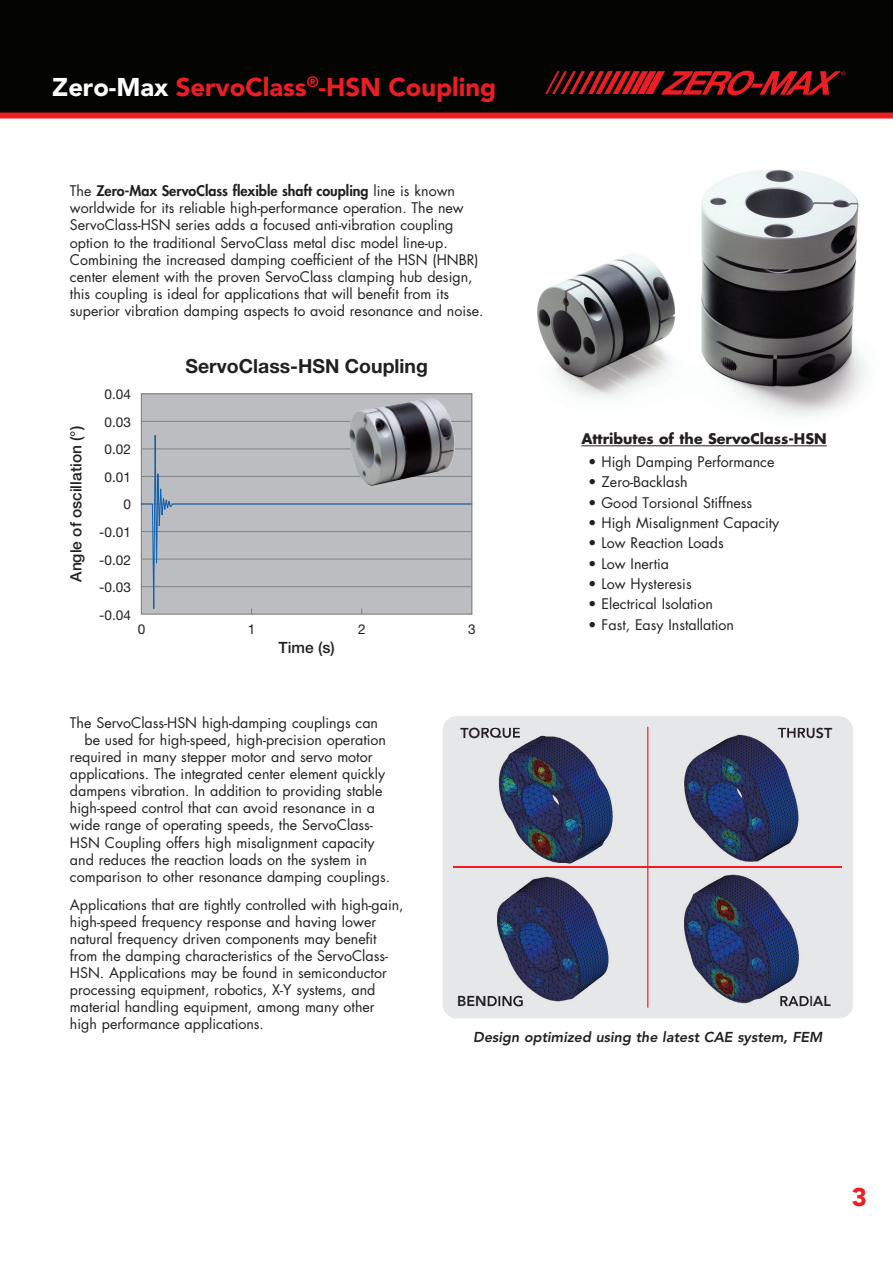
<style>
.page{position:relative;width:893px;height:1263px;background:#fff}
.page>*{position:absolute;margin:0;border:0;box-sizing:border-box;transform-origin:0 0}
.t1{font:900 25.5px "Avenir LT Std";color:#ee1d23}
.t2{font:700 19.5px "Helvetica Neue LT Std";color:#231f20}
.t3{font:500 15.6px "Helvetica Neue LT Std";color:#231f20}
.t4{font:14.25px/17.1px "Futura Std";color:#231f20}
.t5{font:italic 800 14.25px "Avenir LT Std";color:#231f20}
.t6{font:700 14.25px "Futura Std";color:#231f20}
.t7{font:800 14.25px "Avenir LT Std";color:#231f20}
.t8{font:13.65px "Helvetica Neue LT Std";color:#231f20}
.s1{color:#fff}
.s2{font-weight:800}
</style>
<div class="page">
<div style="left:0;top:0;width:893px;height:118px;background:#040503"></div>
<div style="left:0;top:113px;width:893px;height:6px;background:#ee1d23"></div>
<svg style="left:545px;top:71px;width:301px;height:24px"></svg>
<img style="left:537px;top:169px;width:329px;height:278px">
<hr style="left:581px;top:445px;width:246px;height:1px;background:#231f20">
<svg style="left:140px;top:393px;width:333px;height:222px;background:#b6b9bd"></svg>
<img style="left:349px;top:398px;width:108px;height:89px">
<div style="left:443px;top:716px;width:410px;height:302px;background:#e6e7e9;border-radius:14px"></div>
<hr style="left:453px;top:867px;width:389px;height:1px;background:#ee1d23">
<hr style="left:647px;top:727px;width:1px;height:281px;background:#ee1d23">
<img style="left:485px;top:735px;width:139px;height:272px">
<img style="left:485px;top:729px;width:35px;height:9px">
<img style="left:672px;top:734px;width:138px;height:273px">
<img style="left:778px;top:729px;width:32px;height:9px">
<img style="left:485px;top:996px;width:38px;height:10px">
<img style="left:780px;top:996px;width:30px;height:10px">
<h1 class="t1" style="left:52px;top:72px;width:445px"><span class="s1">Zero-Max</span> ServoClass<sup>®</sup>-HSN Coupling</h1>
<p class="t4" style="left:70px;top:183px;width:415px">The <span class="s2">Zero-Max ServoClass flexible shaft coupling</span> line is known worldwide for its reliable high-performance operation. The new ServoClass-HSN series adds a focused anti-vibration coupling option to the traditional ServoClass metal disc model line-up.<br>Combining the increased damping coefficient of the HSN (HNBR) center element with the proven ServoClass clamping hub design, this coupling is ideal for applications that will benefit from its superior vibration damping aspects to avoid resonance and noise.</p>
<p class="t3" style="left:67px;top:582px;width:157px;rotate:-90deg">Angle of oscillation (°)</p>
<p class="t8" style="left:104px;top:386px;width:28px">0.04</p>
<p class="t8" style="left:104px;top:414px;width:28px">0.03</p>
<p class="t8" style="left:104px;top:441px;width:28px">0.02</p>
<p class="t8" style="left:104px;top:469px;width:28px">0.01</p>
<p class="t8" style="left:123px;top:496px;width:9px">0</p>
<p class="t8" style="left:99px;top:524px;width:33px">-0.01</p>
<p class="t8" style="left:99px;top:552px;width:33px">-0.02</p>
<p class="t8" style="left:99px;top:579px;width:33px">-0.03</p>
<p class="t8" style="left:99px;top:607px;width:33px">-0.04</p>
<h2 class="t2" style="left:185px;top:354px;width:244px">ServoClass-HSN Coupling</h2>
<p class="t8" style="left:138px;top:620px;width:9px">0</p>
<p class="t8" style="left:248px;top:620px;width:9px">1</p>
<p class="t8" style="left:358px;top:620px;width:9px">2</p>
<p class="t8" style="left:468px;top:620px;width:9px">3</p>
<p class="t3" style="left:279px;top:638px;width:58px">Time (s)</p>
<p class="t6" style="left:581px;top:430px;width:247px">Attributes of the ServoClass-HSN</p>
<p class="t4" style="left:588px;top:453px;width:188px">• High Damping Performance</p>
<p class="t4" style="left:588px;top:474px;width:101px">• Zero-Backlash</p>
<p class="t4" style="left:588px;top:494px;width:166px">• Good Torsional Stiffness</p>
<p class="t4" style="left:588px;top:514px;width:193px">• High Misalignment Capacity</p>
<p class="t4" style="left:588px;top:535px;width:137px">• Low Reaction Loads</p>
<p class="t4" style="left:588px;top:555px;width:82px">• Low Inertia</p>
<p class="t4" style="left:588px;top:575px;width:105px">• Low Hysteresis</p>
<p class="t4" style="left:588px;top:596px;width:126px">• Electrical Isolation</p>
<p class="t4" style="left:588px;top:616px;width:147px">• Fast, Easy Installation</p>
<p class="t4" style="left:70px;top:714px;width:310px">The ServoClass-HSN high-damping couplings can</p>
<p class="t4" style="left:84px;top:731px;width:303px">be used for high-speed, high-precision operation</p>
<p class="t4" style="left:70px;top:748px;width:304px">required in many stepper motor and servo motor</p>
<p class="t4" style="left:70px;top:765px;width:317px">applications. The integrated center element quickly</p>
<p class="t4" style="left:70px;top:782px;width:314px">dampens vibration. In addition to providing stable</p>
<p class="t4" style="left:70px;top:800px;width:307px">high-speed control that can avoid resonance in a</p>
<p class="t4" style="left:70px;top:817px;width:304px">wide range of operating speeds, the ServoClass-</p>
<p class="t4" style="left:70px;top:834px;width:306px">HSN Coupling offers high misalignment capacity</p>
<p class="t4" style="left:70px;top:851px;width:299px">and reduces the reaction loads on the system in</p>
<p class="t4" style="left:70px;top:868px;width:322px">comparison to other resonance damping couplings.</p>
<p class="t4" style="left:70px;top:896px;width:335px">Applications that are tightly controlled with high-gain, high-speed frequency response and having lower natural frequency driven components may benefit from the damping characteristics of the ServoClass-HSN. Applications may be found in semiconductor processing equipment, robotics, X-Y systems, and material handling equipment, among many other high performance applications.</p>
<p class="t7" style="left:460px;top:724px;width:62px">TORQUE</p>
<p class="t7" style="left:778px;top:724px;width:56px">THRUST</p>
<p class="t7" style="left:779px;top:993px;width:53px">RADIAL</p>
<p class="t5" style="left:473px;top:1029px;width:351px">Design optimized using the latest CAE system, FEM</p>
<h1 class="t1" style="left:852px;top:1181px;width:17px">3</h1>
</div>
